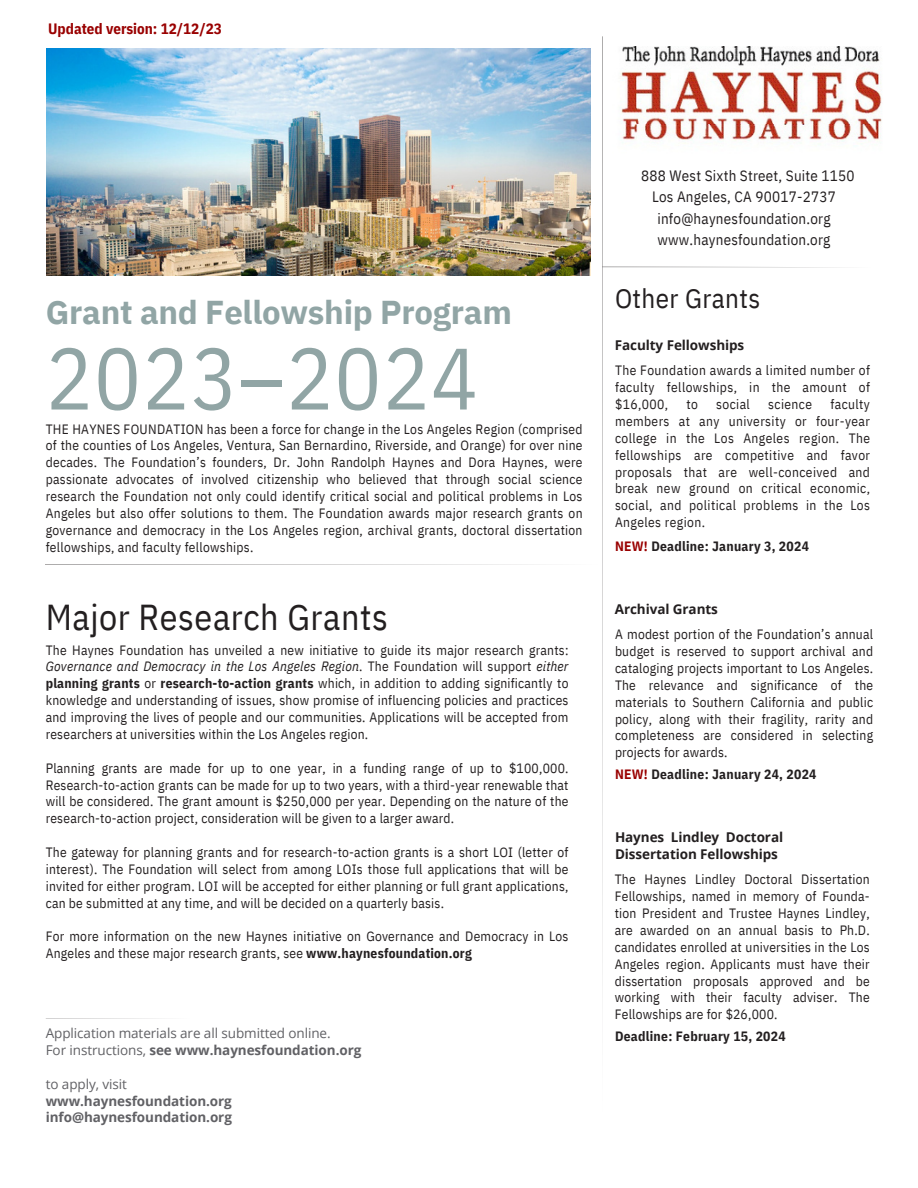
<style>
.page{position:relative;width:918px;height:1188px;background:#fff}
.page>*{position:absolute;margin:0;border:0;box-sizing:border-box;transform-origin:0 0}
.t1{font:87px "IBM Plex Sans Cond";letter-spacing:.015em;color:#91a5a5}
.t2{font:36px "IBM Plex Sans Cond";letter-spacing:.015em;color:#231f20}
.t3{font:700 33px "IBM Plex Sans";letter-spacing:-.01em;color:#91a5a5}
.t4{font:27px "IBM Plex Sans Cond";letter-spacing:.015em;color:#231f20}
.t5{font:15px/21.3px "IBM Plex Sans Cond";letter-spacing:.015em;color:#231f20;text-align:center}
.t6{font:700 15px "IBM Plex Sans Cond";color:#900}
.t7{font:13.5px/16.8px "IBM Plex Sans Cond";letter-spacing:.015em;color:#231f20;text-align:justify}
.t8{font:700 13.5px/16.8px "Open Sans";letter-spacing:-.005em;color:#616165}
.t9{font:700 13.5px "IBM Plex Sans Cond";letter-spacing:.02em;color:#231f20}
.t10{font:700 13.5px/16.8px "Open Sans";letter-spacing:-.005em;color:#231f20}
.t11{font:13.5px "Open Sans";letter-spacing:-.005em;color:#616165}
.s1{font-style:italic}
.s2{font-weight:700}
.s3{font-weight:400}
.s4{color:#900}
</style>
<div class="page">
<hr style="left:46px;top:1019px;width:270px;height:1px;background:#231f20">
<hr style="left:602px;top:36px;width:1px;height:1098px;background:#231f20">
<hr style="left:45px;top:564px;width:558px;height:1px;background:#231f20">
<hr style="left:602px;top:267px;width:271px;height:1px;background:#231f20">
<img style="left:620px;top:46px;width:262px;height:98px">
<img style="left:47px;top:49px;width:543px;height:227px">
<p class="t6" style="left:48px;top:19px;width:175px">Updated version: 12/12/23</p>
<p class="t3" style="left:46px;top:290px;width:468px">Grant and Fellowship Program</p>
<p class="t1" style="left:46px;top:320px;width:434px">2023–2024</p>
<h4 class="t7" style="left:46px;top:420px;width:538px">THE HAYNES FOUNDATION has been a force for change in the Los Angeles Region (comprised of the counties of Los Angeles, Ventura, San Bernardino, Riverside, and Orange) for over nine decades. The Foundation’s founders, Dr. John Randolph Haynes and Dora Haynes, were passionate advocates of involved citizenship who believed that through social science research the Foundation not only could identify critical social and political problems in Los Angeles but also offer solutions to them. The Foundation awards major research grants on governance and democracy in the Los Angeles region, archival grants, doctoral dissertation fellowships, and faculty fellowships.</h4>
<h3 class="t2" style="left:46px;top:593px;width:344px">Major Research Grants</h3>
<h2 class="t7" style="left:46px;top:641px;width:524px">The Haynes Foundation has unveiled a new initiative to guide its major research grants:<br><span class="s1">Governance and Democracy in the Los Angeles Region</span>. The Foundation will support <span class="s1">either </span><span class="s2">planning grants</span> or <span class="s2">research-to-action grants</span> which, in addition to adding significantly to knowledge and understanding of issues, show promise of influencing policies and practices and improving the lives of people and our communities. Applications will be accepted from researchers at universities within the Los Angeles region.</h2>
<h1 class="t7" style="left:46px;top:759px;width:524px">Planning grants are made for up to one year, in a funding range of up to $100,000.<br>Research-to-action grants can be made for up to two years, with a third-year renewable that will be considered. The grant amount is $250,000 per year. Depending on the nature of the research-to-action project, consideration will be given to a larger award.</h1>
<p class="t7" style="left:46px;top:844px;width:524px">The gateway for planning grants and for research-to-action grants is a short LOI (letter of interest). The Foundation will select from among LOIs those full applications that will be invited for either program. LOI will be accepted for either planning or full grant applications, can be submitted at any time, and will be decided on a quarterly basis.</p>
<h6 class="t7" style="left:46px;top:928px;width:524px">For more information on the new Haynes initiative on Governance and Democracy in Los<br>Angeles and these major research grants, see <span class="s2">www.haynesfoundation.org</span></h6>
<p class="t11" style="left:46px;top:1024px;width:286px">Application materials are all submitted online.</p>
<p class="t8" style="left:46px;top:1041px;width:317px"><span class="s3">For instructions,</span> see www.haynesfoundation.org</p>
<p class="t11" style="left:46px;top:1074px;width:83px">to apply, visit</p>
<p class="t8" style="left:46px;top:1092px;width:188px">www.haynesfoundation.org info@haynesfoundation.org</p>
<p class="t5" style="left:641px;top:165px;width:215px">888 West Sixth Street, Suite 1150<br>Los Angeles, CA 90017-2737 info@haynesfoundation.org www.haynesfoundation.org</p>
<p class="t4" style="left:615px;top:281px;width:147px">Other Grants</p>
<p class="t10" style="left:615px;top:336px;width:131px">Faculty Fellowships</p>
<p class="t7" style="left:615px;top:362px;width:257px">The Foundation awards a limited number of faculty fellowships, in the amount of $16,000,</p>
<p class="t7" style="left:615px;top:396px;width:257px;text-indent:215px">faculty members at any university or four-year college in the Los Angeles region. The fellowships are competitive and favor proposals that are well-conceived and break new ground on critical economic, social, and political problems in the Los Angeles region.</p>
<p class="t7" style="left:686px;top:396px;width:13px">to</p>
<p class="t7" style="left:716px;top:396px;width:35px">social</p>
<p class="t7" style="left:768px;top:396px;width:45px">science</p>
<p class="t9" style="left:615px;top:538px;width:195px"><span class="s4">NEW!</span> Deadline: January 3, 2024</p>
<p class="t10" style="left:615px;top:600px;width:105px">Archival Grants</p>
<p class="t7" style="left:615px;top:626px;width:260px">A modest portion of the Foundation’s annual budget is reserved to support archival and cataloging projects important to Los Angeles.<br>The relevance and significance of the materials to Southern California and public policy, along with their fragility, rarity and completeness are considered in selecting projects for awards.</p>
<p class="t9" style="left:615px;top:765px;width:203px"><span class="s4">NEW!</span> Deadline: January 24, 2024</p>
<p class="t10" style="left:615px;top:829px;width:170px">Haynes Lindley Doctoral<br>Dissertation Fellowships</p>
<p class="t7" style="left:615px;top:871px;width:256px">The Haynes Lindley Doctoral Dissertation Fellowships, named in memory of Founda&shy;tion President and Trustee Haynes Lindley, are awarded on an annual basis to Ph.D. candidates enrolled at universities in the Los Angeles region. Applicants must have their dissertation proposals approved and be working with their faculty adviser. The Fellowships are for $26,000.</p>
<p class="t9" style="left:615px;top:1027px;width:172px">Deadline: February 15, 2024</p>
</div>
